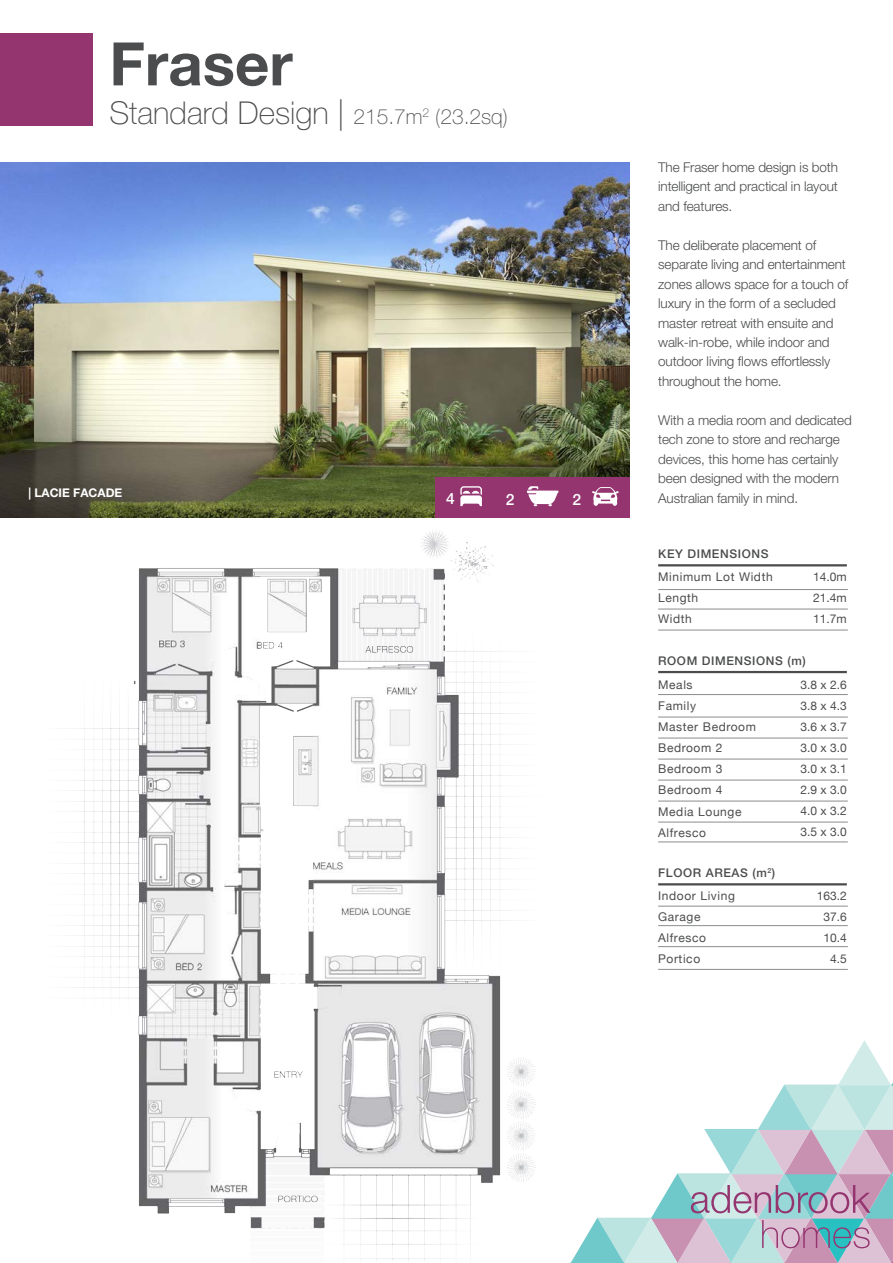
<style>
.page{position:relative;width:893px;height:1263px;background:#fff}
.page>*{position:absolute;margin:0;border:0;box-sizing:border-box;transform-origin:0 0}
.t1{font:700 60px "Helvetica Neue LT Pro";color:#4b4c4d}
.t2{font:100 31.5px "Helvetica Neue LT Pro";color:#4b4c4d}
.t3{font:500 15.6px "Helvetica Neue LT Pro";color:#fff}
.Terms_and_Conditions{font:300 13.5px/19.5px "Helvetica Neue LT Pro";letter-spacing:-.01em;color:#4b4c4d}
.t4{font:12px/21px "Helvetica Neue";letter-spacing:.05em;color:#4b4c4d}
.t5{font:500 12px "Helvetica Neue LT Pro";letter-spacing:.05em;color:#4b4c4d}
.t6{font:700 12px "Helvetica Neue LT Pro";color:#fff}
.s1{font-size:21px}
</style>
<div class="page">
<svg style="left:628px;top:1040px;width:265px;height:223px"></svg>
<div style="left:0;top:33px;width:92px;height:92px;background:#943570"></div>
<img style="left:0;top:163px;width:630px;height:354px">
<div style="left:435px;top:477px;width:195px;height:40px;background:#943570"></div>
<svg style="left:460px;top:486px;width:22px;height:20px"></svg>
<svg style="left:526px;top:486px;width:33px;height:20px"></svg>
<svg style="left:592px;top:487px;width:27px;height:19px"></svg>
<img style="left:0;top:517px;width:628px;height:746px">
<hr style="left:658px;top:694px;width:190px;height:1px;background:#8a8c8f">
<hr style="left:658px;top:717px;width:190px;height:1px;background:#8a8c8f">
<hr style="left:658px;top:738px;width:190px;height:1px;background:#8a8c8f">
<hr style="left:658px;top:759px;width:190px;height:1px;background:#8a8c8f">
<hr style="left:658px;top:780px;width:190px;height:1px;background:#8a8c8f">
<hr style="left:658px;top:801px;width:190px;height:1px;background:#8a8c8f">
<hr style="left:658px;top:671px;width:189px;height:2px;background:#4b4c4d">
<hr style="left:658px;top:822px;width:190px;height:1px;background:#8a8c8f">
<hr style="left:658px;top:841px;width:190px;height:1px;background:#8a8c8f">
<hr style="left:658px;top:883px;width:189px;height:2px;background:#4b4c4d">
<hr style="left:658px;top:589px;width:190px;height:1px;background:#8a8c8f">
<hr style="left:658px;top:609px;width:190px;height:1px;background:#8a8c8f">
<hr style="left:658px;top:630px;width:190px;height:1px;background:#8a8c8f">
<hr style="left:658px;top:564px;width:189px;height:2px;background:#4b4c4d">
<hr style="left:658px;top:906px;width:190px;height:1px;background:#8a8c8f">
<hr style="left:658px;top:925px;width:190px;height:1px;background:#8a8c8f">
<hr style="left:658px;top:946px;width:190px;height:1px;background:#8a8c8f">
<hr style="left:658px;top:969px;width:190px;height:1px;background:#8a8c8f">
<p class="t1" style="left:109px;top:27px;width:185px">Fraser</p>
<p class="t2" style="left:109px;top:95px;width:400px">Standard Design | <span class="s1">215.7m</span><sup>2</sup> <span class="s1">(23.2sq)</span></p>
<p class="t6" style="left:28px;top:485px;width:96px">| LACIE FACADE</p>
<p class="t3" style="left:446px;top:489px;width:10px">4</p>
<p class="t3" style="left:506px;top:490px;width:10px">2</p>
<p class="t3" style="left:572px;top:490px;width:10px">2</p>
<p class="Terms_and_Conditions" style="left:658px;top:157px;width:181px;text-align:justify">The Fraser home design is both intelligent and practical in layout and features.</p>
<p class="Terms_and_Conditions" style="left:658px;top:235px;width:192px">The deliberate placement of separate living and entertainment zones allows space for a touch of luxury in the form of a secluded master retreat with ensuite and walk-in-robe, while indoor and outdoor living flows effortlessly throughout the home.</p>
<p class="Terms_and_Conditions" style="left:658px;top:410px;width:195px">With a media room and dedicated tech zone to store and recharge devices, this home has certainly been designed with the modern<br>Australian family in mind.</p>
<p class="t5" style="left:658px;top:546px;width:112px">KEY DIMENSIONS</p>
<p class="t4" style="left:658px;top:566px;width:116px">Minimum Lot Width<br>Length</p>
<p class="t4" style="left:658px;top:608px;width:35px">Width</p>
<p class="t4" style="left:813px;top:566px;width:35px">14.0m</p>
<p class="t4" style="left:813px;top:587px;width:35px">21.4m</p>
<p class="t4" style="left:813px;top:608px;width:35px">11.7m</p>
<p class="t5" style="left:658px;top:653px;width:149px">ROOM DIMENSIONS (m)</p>
<p class="t4" style="left:801px;top:674px;width:48px">3.8 x 2.6</p>
<p class="t4" style="left:801px;top:695px;width:48px">3.8 x 4.3</p>
<p class="t4" style="left:801px;top:716px;width:48px">3.6 x 3.7</p>
<p class="t4" style="left:801px;top:737px;width:48px">3.0 x 3.0</p>
<p class="t4" style="left:801px;top:758px;width:48px">3.0 x 3.1</p>
<p class="t4" style="left:801px;top:779px;width:48px">2.9 x 3.0</p>
<p class="t4" style="left:801px;top:800px;width:48px">4.0 x 3.2</p>
<p class="t4" style="left:801px;top:821px;width:48px">3.5 x 3.0</p>
<p class="t4" style="left:658px;top:674px;width:36px">Meals</p>
<p class="t4" style="left:658px;top:695px;width:39px">Family</p>
<p class="t4" style="left:658px;top:716px;width:99px">Master Bedroom</p>
<p class="t4" style="left:658px;top:737px;width:66px">Bedroom 2</p>
<p class="t4" style="left:658px;top:758px;width:66px">Bedroom 3</p>
<p class="t4" style="left:658px;top:779px;width:66px">Bedroom 4</p>
<p class="t4" style="left:658px;top:800px;width:85px">Media Lounge</p>
<p class="t4" style="left:658px;top:821px;width:49px">Alfresco</p>
<p class="t5" style="left:658px;top:865px;width:118px">FLOOR AREAS (m<sup>2</sup>)</p>
<p class="t4" style="left:658px;top:885px;width:78px">Indoor Living</p>
<p class="t4" style="left:658px;top:906px;width:44px">Garage</p>
<p class="t4" style="left:658px;top:927px;width:49px">Alfresco</p>
<p class="t4" style="left:658px;top:948px;width:44px">Portico</p>
<p class="t4" style="left:817px;top:885px;width:32px">163.2</p>
<p class="t4" style="left:823px;top:906px;width:25px">37.6</p>
<p class="t4" style="left:823px;top:927px;width:25px">10.4</p>
<p class="t4" style="left:830px;top:948px;width:18px">4.5</p>
</div>
